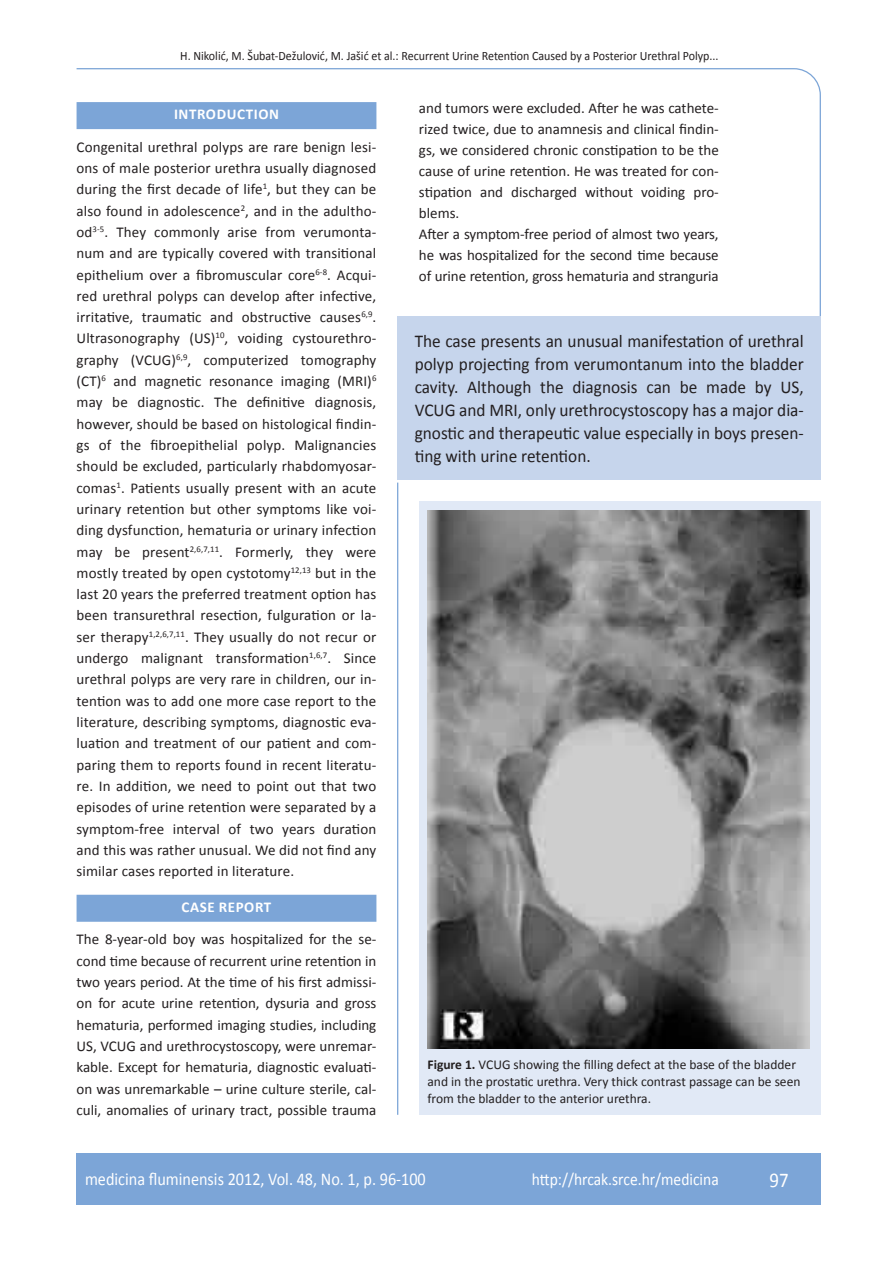
<style>
.page{position:relative;width:889px;height:1268px;background:#fff}
.page>*{position:absolute;margin:0;border:0;box-sizing:border-box;transform-origin:0 0}
.t1{font:21px "Calibri";color:#fff;scale:.9 1}
.anterfile{font:18px/23.1px "Calibri";color:#231f20;text-align:justify;scale:.96 1}
.t2{font:18px "Calibri";color:#fff;scale:.9 1}
.t3{font:17.25px "Calibri";color:#fff;scale:.9 1}
.osnovni_tekst{font:15px/21.3px "Calibri";color:#231f20;text-align:justify}
.naslov_ruler{font:700 15px "Calibri";letter-spacing:.04em;color:#fff}
.potpis_slika{font:13.5px/16.5px "Calibri";color:#231f20}
.glava{font:12.75px "Calibri";color:#231f20;scale:.94 1}
.s1{font-weight:700}
</style>
<div class="page">
<svg style="left:76px;top:68px;width:745px;height:275px"></svg>
<hr style="left:397px;top:482px;width:1px;height:632px;background:#7ca5d7">
<div style="left:77px;top:1152px;width:744px;height:51px;background:#7ca5d7"></div>
<div style="left:77px;top:102px;width:299px;height:27px;background:#7ca5d7"></div>
<div style="left:77px;top:894px;width:299px;height:27px;background:#7ca5d7"></div>
<div style="left:398px;top:316px;width:423px;height:163px;background:#c6d5ec"></div>
<div style="left:419px;top:501px;width:402px;height:613px;background:#e1e9f6"></div>
<img style="left:427px;top:510px;width:382px;height:538px">
<p class="glava" style="left:180px;top:47px;width:574px">H. Nikolić, M. Šubat-Dežulović, M. Jašić et al.: Recurrent Urine Retention Caused by a Posterior Urethral Polyp...</p>
<p class="naslov_ruler" style="left:174px;top:105px;width:106px">INTRODUCTION</p>
<p class="osnovni_tekst" style="left:77px;top:135px;width:301px">Congenital urethral polyps are rare benign lesi&shy;ons of male posterior urethra usually diagnosed during the first decade of life<sup>1</sup>, but they can be also found in adolescence<sup>2</sup>, and in the adultho&shy;od<sup>3-5</sup>. They commonly arise from verumonta&shy;num and are typically covered with transitional epithelium over a fibromuscular core<sup>6-8</sup>. Acqui&shy;red urethral polyps can develop after infective, irritative, traumatic and obstructive causes<sup>6,9</sup>.<br>Ultrasonography (US)<sup>10</sup>, voiding cystourethro&shy;graphy (VCUG)<sup>6,9</sup>, computerized tomography (CT)<sup>6</sup> and magnetic resonance imaging (MRI)<sup>6 </sup>may be diagnostic. The definitive diagnosis, however, should be based on histological findin&shy;gs of the fibroepithelial polyp. Malignancies should be excluded, particularly rhabdomyosar&shy;comas<sup>1</sup>. Patients usually present with an acute urinary retention but other symptoms like voi&shy;ding dysfunction, hematuria or urinary infection may be present<sup>2,6,7,11</sup>. Formerly, they were mostly treated by open cystotomy<sup>12,13</sup> but in the last 20 years the preferred treatment option has been transurethral resection, fulguration or la&shy;ser therapy<sup>1,2,6,7,11</sup>. They usually do not recur or undergo malignant transformation<sup>1,6,7</sup>. Since urethral polyps are very rare in children, our in&shy;tention was to add one more case report to the literature, describing symptoms, diagnostic eva&shy;luation and treatment of our patient and com&shy;paring them to reports found in recent literatu&shy;re. In addition, we need to point out that two episodes of urine retention were separated by a symptom-free interval of two years duration and this was rather unusual. We did not find any similar cases reported in literature.</p>
<p class="naslov_ruler" style="left:182px;top:897px;width:91px">CASE REPORT</p>
<p class="osnovni_tekst" style="left:77px;top:927px;width:301px">The 8-year-old boy was hospitalized for the se&shy;cond time because of recurrent urine retention in two years period. At the time of his first admissi&shy;on for acute urine retention, dysuria and gross hematuria, performed imaging studies, including US, VCUG and urethrocystoscopy, were unremar&shy;kable. Except for hematuria, diagnostic evaluati&shy;on was unremarkable – urine culture sterile, cal&shy;culi, anomalies of urinary tract, possible trauma</p>
<p class="osnovni_tekst" style="left:419px;top:97px;width:301px">and tumors were excluded. After he was cathete&shy;rized twice, due to anamnesis and clinical findin&shy;gs, we considered chronic constipation to be the cause of urine retention. He was treated for con&shy;stipation and discharged without voiding pro&shy;blems.</p>
<p class="osnovni_tekst" style="left:419px;top:223px;width:301px">After a symptom-free period of almost two years, he was hospitalized for the second time because of urine retention, gross hematuria and stranguria</p>
<p class="anterfile" style="left:415px;top:328px;width:407px">The case presents an unusual manifestation of urethral polyp projecting from verumontanum into the bladder cavity. Although the diagnosis can be made by US, VCUG and MRI, only urethrocystoscopy has a major dia&shy;gnostic and therapeutic value especially in boys presen&shy;ting with urine retention.</p>
<p class="potpis_slika" style="left:427px;top:1055px;width:374px"><span class="s1">Figure 1.</span> VCUG showing the filling defect at the base of the bladder and in the prostatic urethra. Very thick contrast passage can be seen from the bladder to the anterior urethra.</p>
<p class="t2" style="left:85px;top:1167px;width:380px">medicina fluminensis 2012, Vol. 48, No. 1, p. 96-100</p>
<p class="t3" style="left:532px;top:1168px;width:209px">http://hrcak.srce.hr/medicina</p>
<p class="t1" style="left:769px;top:1166px;width:23px">97</p>
</div>
